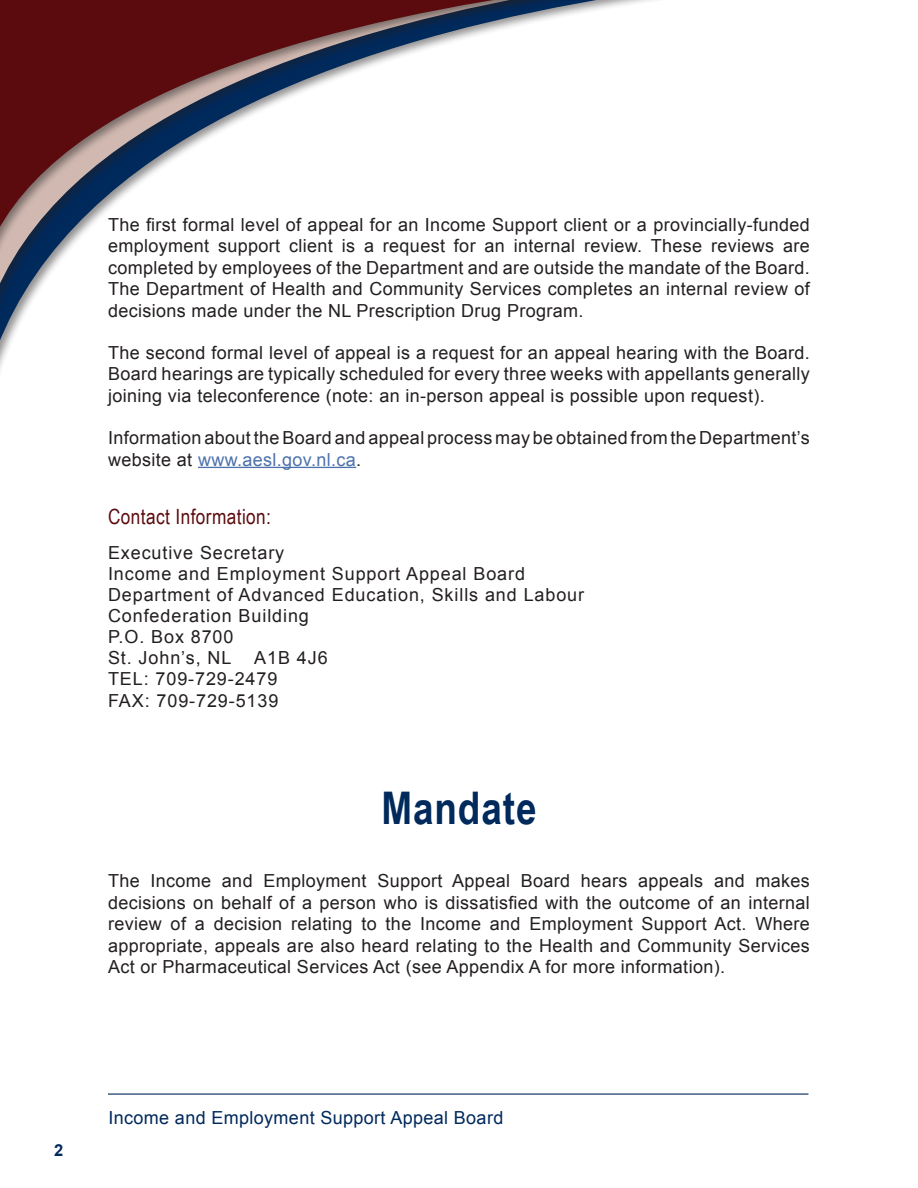
<style>
.page{position:relative;width:918px;height:1188px;background:#fff}
.page>*{position:absolute;margin:0;border:0;box-sizing:border-box;transform-origin:0 0}
.Section{font:700 45px "Arial Narrow";letter-spacing:.02em;color:#00295c}
.Sub_Section_1{font:21px "Arial Narrow";letter-spacing:.02em;color:#5b0b0e}
.Chart_Source{font:18px/21.6px "Arial";letter-spacing:.02em;color:#231f20;text-align:justify}
.Chart_Source-2{font:18px "Arial";letter-spacing:.05em;color:#231f20}
.t1{font:18px "Arial";letter-spacing:.02em;color:#00295c}
.t2{font:700 16.5px "Arial";color:#00295c}
.s1{color:#4d72ac}
</style>
<div class="page">
<svg style="left:0;top:0;width:652px;height:325px"></svg>
<hr style="left:108px;top:1094px;width:700px;height:1px;background:#00295c">
<hr style="left:198px;top:467px;width:158px;height:1px;background:#4d72ac">
<p class="Chart_Source" style="left:108px;top:214px;width:703px">The first formal level of appeal for an Income Support client or a provincially-funded employment support client is a request for an internal review. These reviews are completed by employees of the Department and are outside the mandate of the Board.<br>The Department of Health and Community Services completes an internal review of decisions made under the NL Prescription Drug Program.</p>
<p class="Chart_Source" style="left:108px;top:342px;width:703px">The second formal level of appeal is a request for an appeal hearing with the Board.<br>Board hearings are typically scheduled for every three weeks with appellants generally joining via teleconference (note: an in-person appeal is possible upon request).</p>
<p class="Chart_Source" style="left:108px;top:427px;width:703px">Information about the Board and appeal process may be obtained from the Department’s website at <span class="s1">www.aesl.gov.nl.ca</span>.</p>
<p class="Sub_Section_1" style="left:108px;top:502px;width:165px">Contact Information:</p>
<p class="Chart_Source-2" style="left:108px;top:541px;width:178px">Executive Secretary</p>
<p class="Chart_Source-2" style="left:108px;top:562px;width:419px">Income and Employment Support Appeal Board</p>
<p class="Chart_Source-2" style="left:108px;top:583px;width:478px">Department of Advanced Education, Skills and Labour</p>
<p class="Chart_Source-2" style="left:108px;top:604px;width:202px">Confederation Building</p>
<p class="Chart_Source" style="left:108px;top:626px;width:127px">P.O. Box 8700</p>
<p class="Chart_Source" style="left:108px;top:647px;width:125px">St. John’s, NL</p>
<p class="Chart_Source" style="left:254px;top:647px;width:75px">A1B 4J6</p>
<p class="Chart_Source-2" style="left:108px;top:667px;width:171px">TEL: 709-729-2479</p>
<p class="Chart_Source-2" style="left:108px;top:688px;width:172px">FAX: 709-729-5139</p>
<p class="Section" style="left:381px;top:774px;width:157px">Mandate</p>
<p class="Chart_Source" style="left:108px;top:870px;width:703px">The Income and Employment Support Appeal Board hears appeals and makes decisions on behalf of a person who is dissatisfied with the outcome of an internal review of a decision relating to the Income and Employment Support Act. Where appropriate, appeals are also heard relating to the Health and Community Services Act or Pharmaceutical Services Act (see Appendix A for more information).</p>
<p class="t2" style="left:54px;top:1139px;width:11px">2</p>
<p class="t1" style="left:108px;top:1106px;width:396px">Income and Employment Support Appeal Board</p>
</div>
